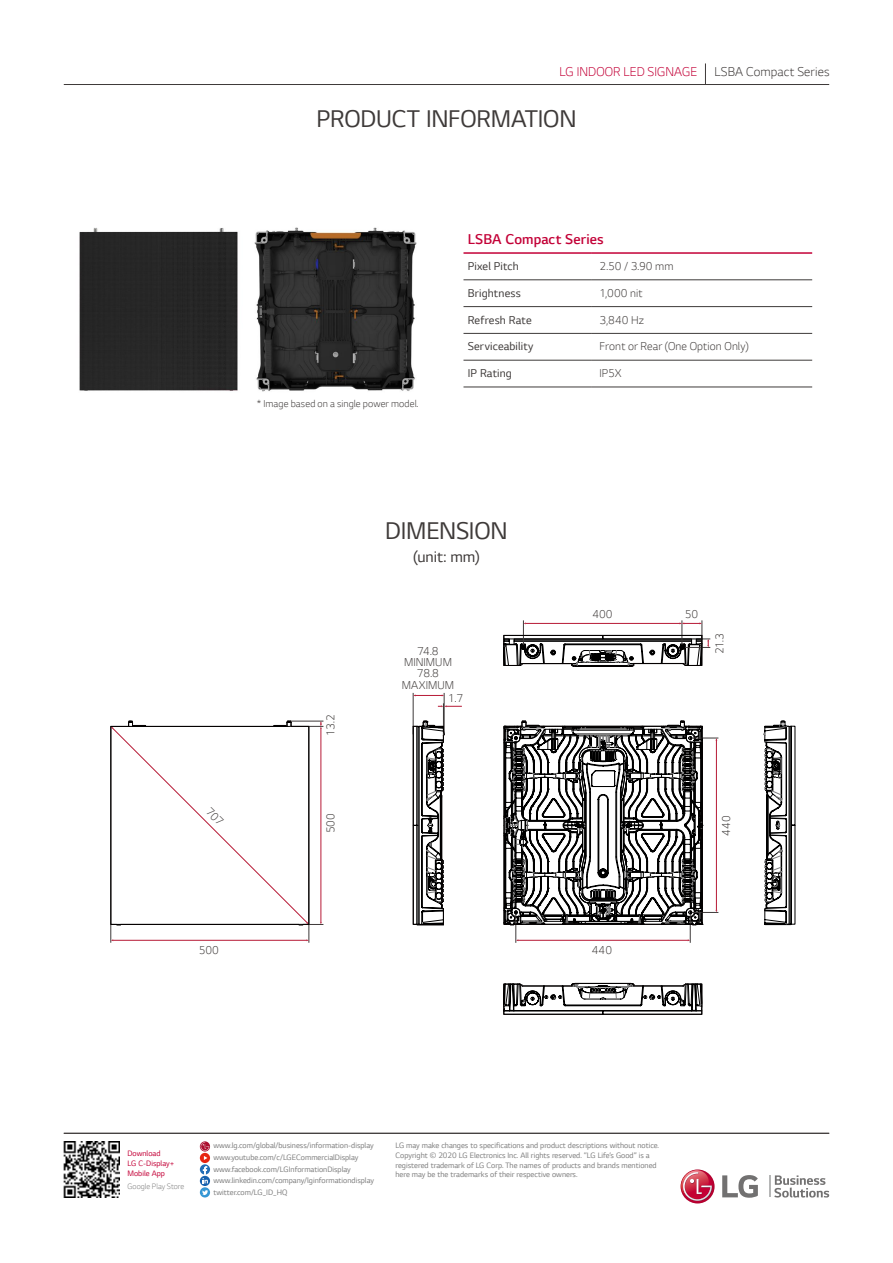
<style>
.page{position:relative;width:893px;height:1263px;background:#fff}
.page>*{position:absolute;margin:0;border:0;box-sizing:border-box;transform-origin:0 0}
.t1{font:25.5px "LG Smart";letter-spacing:-.01em;color:#3e3a39}
.t2{font:16.5px "LG Smart";letter-spacing:-.005em;color:#3e3a39}
.t3{font:300 15px "LG Smart";letter-spacing:.005em;color:#c30037}
.t4{font:300 13.5px "LG Smart";color:#c30037}
.t5{font:300 13.5px "LG Smart";letter-spacing:.005em;color:#3e3a39}
.t6{font:300 12px "LG Smart";letter-spacing:.005em;color:#3e3a39}
.t7{font:12px "LG Smart";letter-spacing:.01em;color:#3e3a39}
.t8{font:300 10.5px "LG Smart";letter-spacing:.01em;color:#3e3a39}
.t9{font:8.25px/9.8px "LG Smart";color:#7d7d7d}
.t10{font:8.25px "LG Smart";color:#c30037}
.t11{font:300 8.25px "LG Smart";color:#7d7d7d}
</style>
<div class="page">
<hr style="left:290px;top:721px;width:33px;height:1px;background:#3d3939">
<hr style="left:290px;top:726px;width:33px;height:1px;background:#3d3939">
<hr style="left:290px;top:924px;width:33px;height:1px;background:#3d3939">
<hr style="left:321px;top:728px;width:1px;height:194px;background:#b71a36">
<svg style="left:320px;top:721px;width:2px;height:8px"></svg>
<svg style="left:764px;top:720px;width:31px;height:205px"></svg>
<hr style="left:444px;top:693px;width:1px;height:41px;background:#3d3939">
<hr style="left:443px;top:703px;width:1px;height:31px;background:#3d3939">
<hr style="left:413px;top:693px;width:1px;height:41px;background:#3d3939">
<svg style="left:413px;top:694px;width:31px;height:2px"></svg>
<svg style="left:438px;top:705px;width:24px;height:2px"></svg>
<svg style="left:413px;top:720px;width:31px;height:205px"></svg>
<svg style="left:703px;top:737px;width:15px;height:188px"></svg>
<svg style="left:503px;top:720px;width:200px;height:294px"></svg>
<svg style="left:503px;top:620px;width:207px;height:47px"></svg>
<div style="left:79px;top:228px;width:159px;height:163px;background:#262626"></div>
<img style="left:254px;top:227px;width:163px;height:165px">
<hr style="left:463px;top:252px;width:128px;height:2px;background:#c30037">
<hr style="left:591px;top:252px;width:221px;height:2px;background:#c30037">
<hr style="left:463px;top:280px;width:128px;height:1px;background:#3e3a39">
<hr style="left:591px;top:280px;width:221px;height:1px;background:#3e3a39">
<hr style="left:463px;top:306px;width:128px;height:1px;background:#3e3a39">
<hr style="left:591px;top:306px;width:221px;height:1px;background:#3e3a39">
<hr style="left:463px;top:333px;width:128px;height:1px;background:#3e3a39">
<hr style="left:591px;top:333px;width:221px;height:1px;background:#3e3a39">
<hr style="left:463px;top:360px;width:128px;height:1px;background:#3e3a39">
<hr style="left:463px;top:386px;width:128px;height:1px;background:#3e3a39">
<hr style="left:591px;top:360px;width:221px;height:1px;background:#3e3a39">
<hr style="left:591px;top:386px;width:221px;height:1px;background:#3e3a39">
<hr style="left:64px;top:1133px;width:765px;height:1px;background:#3e3a39">
<div style="left:200px;top:1187px;width:10px;height:10px;background:#3596d4;border-radius:50%"></div>
<svg style="left:202px;top:1190px;width:6px;height:5px"></svg>
<svg style="left:200px;top:1176px;width:10px;height:10px"></svg>
<svg style="left:200px;top:1142px;width:10px;height:41px"></svg>
<img style="left:64px;top:1141px;width:56px;height:56px">
<svg style="left:770px;top:1175px;width:59px;height:22px"></svg>
<svg style="left:722px;top:1175px;width:36px;height:23px"></svg>
<svg style="left:681px;top:1169px;width:34px;height:34px"></svg>
<svg style="left:681px;top:1170px;width:31px;height:31px"></svg>
<hr style="left:64px;top:84px;width:765px;height:1px;background:#3e3a39">
<svg style="left:705px;top:63px;width:1px;height:21px"></svg>
<svg style="left:110px;top:720px;width:200px;height:223px"></svg>
<p class="t4" style="left:560px;top:63px;width:139px">LG INDOOR LED SIGNAGE</p>
<p class="t5" style="left:714px;top:63px;width:117px">LSBA Compact Series</p>
<p class="t1" style="left:316px;top:102px;width:262px">PRODUCT INFORMATION</p>
<p class="t8" style="left:257px;top:396px;width:163px">* Image based on a single power model.</p>
<p class="t3" style="left:468px;top:229px;width:137px">LSBA Compact Series</p>
<p class="t7" style="left:468px;top:258px;width:53px">Pixel Pitch</p>
<p class="t6" style="left:600px;top:258px;width:76px">2.50 / 3.90 mm</p>
<p class="t7" style="left:468px;top:285px;width:54px">Brightness</p>
<p class="t6" style="left:600px;top:285px;width:45px">1,000 nit</p>
<p class="t7" style="left:468px;top:312px;width:65px">Refresh Rate</p>
<p class="t6" style="left:600px;top:312px;width:46px">3,840 Hz</p>
<p class="t7" style="left:468px;top:339px;width:67px">Serviceability</p>
<p class="t6" style="left:600px;top:338px;width:151px">Front or Rear (One Option Only)</p>
<p class="t7" style="left:468px;top:365px;width:46px">IP Rating</p>
<p class="t6" style="left:600px;top:365px;width:24px">IP5X</p>
<p class="t6" style="left:199px;top:942px;width:22px">500</p>
<p class="t1" style="left:385px;top:514px;width:124px">DIMENSION</p>
<p class="t6" style="left:323px;top:736px;width:23px;rotate:-90deg">13.2</p>
<p class="t2" style="left:413px;top:546px;width:68px">(unit: mm)</p>
<p class="t6" style="left:417px;top:643px;width:23px">74.8</p>
<p class="t6" style="left:404px;top:654px;width:49px">MINIMUM</p>
<p class="t6" style="left:417px;top:665px;width:24px">78.8</p>
<p class="t6" style="left:402px;top:677px;width:54px">MAXIMUM</p>
<p class="t6" style="left:448px;top:690px;width:17px">1.7</p>
<p class="t6" style="left:592px;top:606px;width:22px">400</p>
<p class="t6" style="left:685px;top:606px;width:15px">50</p>
<p class="t6" style="left:712px;top:654px;width:22px;rotate:-90deg">21.3</p>
<p class="t6" style="left:323px;top:833px;width:22px;rotate:-90deg">500</p>
<p class="t6" style="left:718px;top:836px;width:22px;rotate:-90deg">440</p>
<p class="t6" style="left:592px;top:942px;width:22px">440</p>
<p class="t10" style="left:128px;top:1148px;width:34px">Download</p>
<p class="t10" style="left:128px;top:1158px;width:48px">LG C-Display+</p>
<p class="t10" style="left:128px;top:1167px;width:39px">Mobile App</p>
<p class="t11" style="left:128px;top:1181px;width:58px">Google Play Store</p>
<p class="t9" style="left:213px;top:1140px;width:162px">www.lg.com/global/business/information-display</p>
<p class="t9" style="left:213px;top:1152px;width:146px">www.youtube.com/c/LGECommercialDisplay</p>
<p class="t9" style="left:213px;top:1164px;width:139px">www.facebook.com/LGInformationDisplay</p>
<p class="t9" style="left:213px;top:1175px;width:162px">www.linkedin.com/company/lginformationdisplay</p>
<p class="t9" style="left:213px;top:1187px;width:75px">twitter.com/LG_ID_HQ</p>
<p class="t9" style="left:395px;top:1140px;width:265px">LG may make changes to specifications and product descriptions without notice.</p>
<p class="t9" style="left:395px;top:1150px;width:263px">Copyright © 2020 LG Electronics Inc. All rights reserved. “LG Life’s Good” is a registered trademark of LG Corp. The names of products and brands mentioned here may be the trademarks of their respective owners.</p>
</div>
